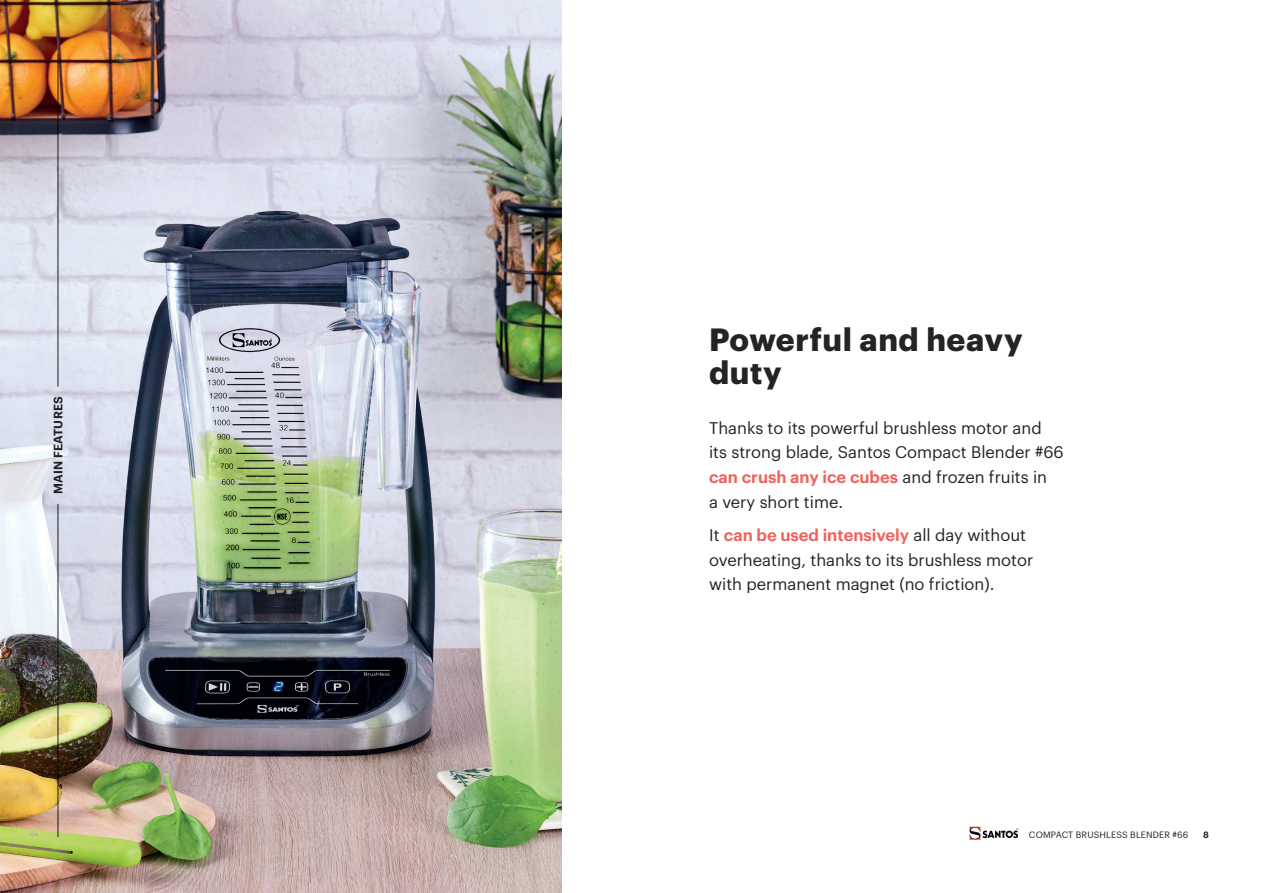
<style>
.page{position:relative;width:1263px;height:893px;background:#fff}
.page>*{position:absolute;margin:0;border:0;box-sizing:border-box;transform-origin:0 0}
.t1{font:700 31.5px/33px "Graphik";letter-spacing:.02em;color:#262324}
.t2{font:16.5px/24.8px "Graphik";color:#262324}
.t3{font:600 12px "Graphik";letter-spacing:.015em;color:#262324}
.t4{font:9px "Graphik";letter-spacing:.015em;color:#231f20}
.t5{font:600 9px "Graphik";color:#262324}
.s1{font-weight:600;color:#f1615a}
</style>
<div class="page">
<svg style="left:969px;top:827px;width:49px;height:13px"></svg>
<img style="left:0;top:0;width:561px;height:893px">
<p class="t3" style="left:49px;top:494px;width:99px;rotate:-90deg">MAIN FEATURES</p>
<h1 class="t1" style="left:709px;top:320px;width:315px">Powerful and heavy duty</h1>
<p class="t2" style="left:709px;top:414px;width:356px">Thanks to its powerful brushless motor and its strong blade, Santos Compact Blender #66 <span class="s1">can crush any ice cubes</span> and frozen fruits in<br>a very short time.</p>
<p class="t2" style="left:709px;top:521px;width:326px">It <span class="s1">can be used intensively</span> all day without overheating, thanks to its brushless motor with permanent magnet (no friction).</p>
<p class="t4" style="left:1029px;top:828px;width:161px">COMPACT BRUSHLESS BLENDER #66</p>
<p class="t5" style="left:1203px;top:828px;width:7px">8</p>
</div>
